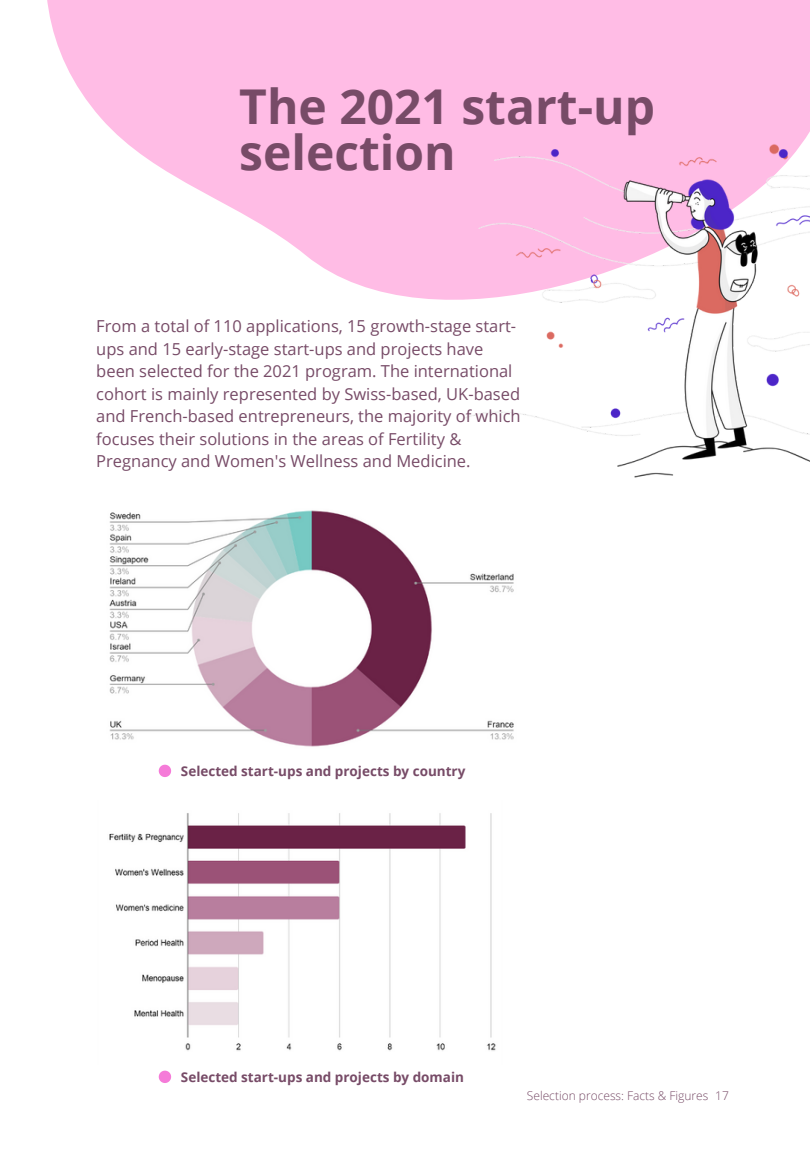
<style>
.page{position:relative;width:810px;height:1170px;background:#fff}
.page>*{position:absolute;margin:0;border:0;box-sizing:border-box;transform-origin:0 0}
.t1{font:700 48px/46.2px "Open Sans";color:#774b67}
.t2{font:16.5px/22.5px "Open Sans";color:#774b67}
.t3{font:700 13.5px "Open Sans";color:#774b67}
.t4{font:300 12px "Open Sans";color:#774b67}
</style>
<div class="page">
<svg style="left:47px;top:0;width:763px;height:300px;fill:#ffbce5"></svg>
<img style="left:109px;top:510px;width:405px;height:237px">
<img style="left:109px;top:813px;width:387px;height:238px">
<svg style="left:159px;top:765px;width:12px;height:12px"></svg>
<svg style="left:159px;top:1071px;width:12px;height:12px"></svg>
<img style="left:439px;top:133px;width:371px;height:345px">
<h1 class="t1" style="left:239px;top:82px;width:417px">The 2021 start-up selection</h1>
<p class="t2" style="left:96px;top:314px;width:426px">From a total of 110 applications, 15 growth-stage start&shy;ups and 15 early-stage start-ups and projects have been selected for the 2021 program. The international cohort is mainly represented by Swiss-based, UK-based and French-based entrepreneurs, the majority of which focuses their solutions in the areas of Fertility &amp; Pregnancy and Women's Wellness and Medicine.</p>
<p class="t3" style="left:181px;top:762px;width:286px">Selected start-ups and projects by country</p>
<p class="t3" style="left:181px;top:1068px;width:285px">Selected start-ups and projects by domain</p>
<p class="t4" style="left:527px;top:1087px;width:204px">Selection process: Facts &amp; Figures 17</p>
</div>
